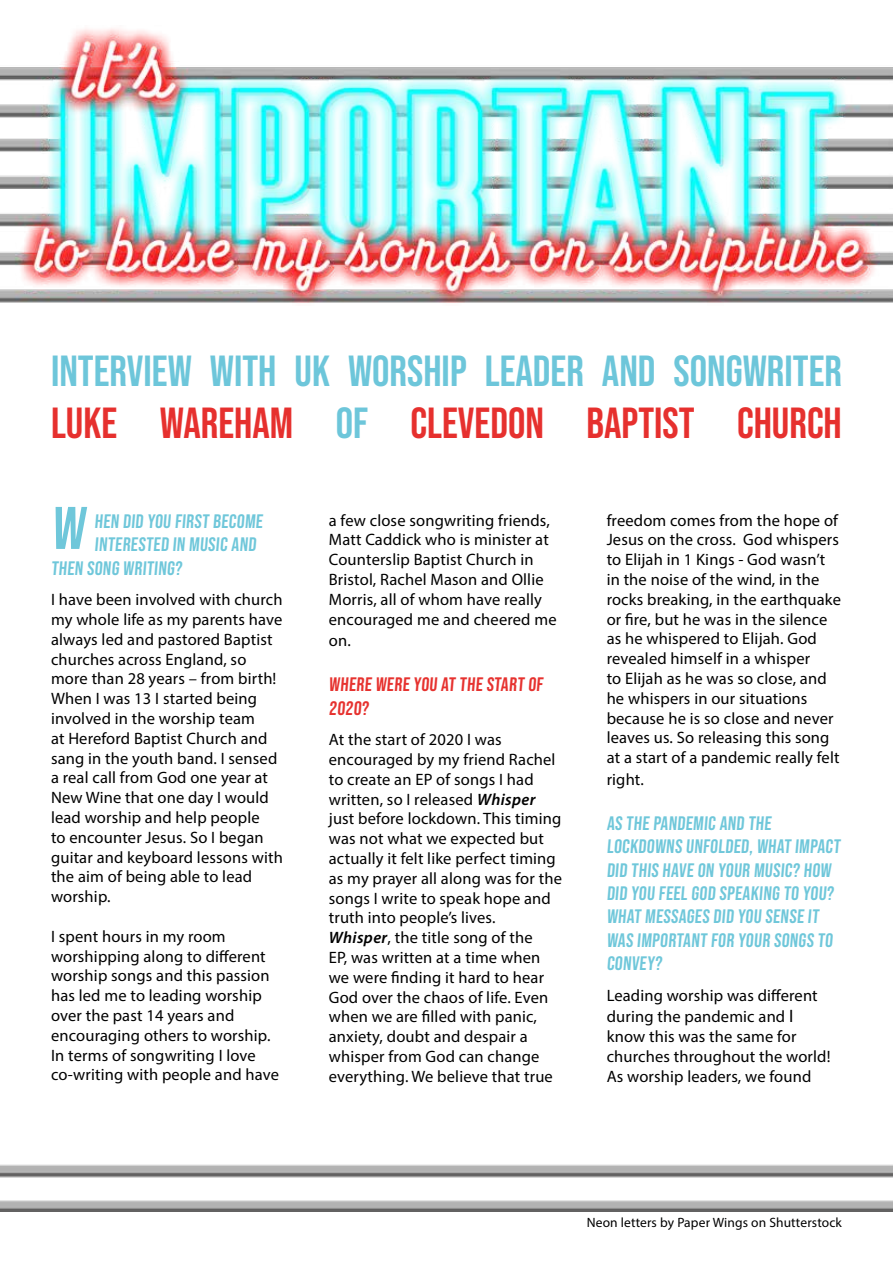
<style>
.page{position:relative;width:893px;height:1263px;background:#fff}
.page>*{position:absolute;margin:0;border:0;box-sizing:border-box;transform-origin:0 0}
.t1{font:60px "Bebas Neue";color:#6fc7da}
.t2{font:43.5px/52.2px "Bebas Neue";color:#6dc6da}
.t3{font:19.5px/23.4px "Bebas Neue";color:#6fc7da}
.t4{font:19.5px/23.4px "Bebas Neue";color:#e6322f}
.t5{font:16.5px/19.8px "Myriad Pro";letter-spacing:.01em;color:#000}
.t6{font:13.5px "Myriad Pro";letter-spacing:.01em;color:#000}
.s1{color:#e6302e}
.s2{font-weight:600;font-style:italic}
.s3{font-size:18px}
</style>
<div class="page">
<img style="left:0;top:28px;width:893px;height:275px">
<img style="left:0;top:1164px;width:893px;height:48px">
<h2 class="t2" style="left:51px;top:344px;width:792px">INTERVIEW WITH UK WORSHIP LEADER AND SONGWRITER<br><span class="s1">LUKE WAREHAM</span> OF <span class="s1">CLEVEDON BAPTIST CHURCH</span></h2>
<h1 class="t1" style="left:51px;top:494px;width:41px">W</h1>
<p class="t3" style="left:95px;top:509px;width:171px">HEN DID YOU FIRST BECOME</p>
<p class="t3" style="left:95px;top:532px;width:165px">INTERESTED IN MUSIC AND</p>
<p class="t3" style="left:51px;top:556px;width:134px">THEN SONG WRITING?</p>
<p class="t5" style="left:51px;top:589px;width:233px">I have been involved with church my whole life as my parents have always led and pastored Baptist churches across England, so more than 28 years – from birth!<br>When I was 13 I started being involved in the worship team<br>at Hereford Baptist Church and sang in the youth band. I sensed a real call from God one year at<br>New Wine that one day I would lead worship and help people<br>to encounter Jesus. So I began guitar and keyboard lessons with the aim of being able to lead worship.</p>
<p class="t5" style="left:51px;top:926px;width:230px">I spent hours in my room worshipping along to different worship songs and this passion has led me to leading worship over the past 14 years and encouraging others to worship.<br>In terms of songwriting I love co-writing with people and have</p>
<p class="t5" style="left:329px;top:510px;width:229px">a few close songwriting friends,<br>Matt Caddick who is minister at<br>Counterslip Baptist Church in<br>Bristol, Rachel Mason and Ollie<br>Morris, all of whom have really encouraged me and cheered me</p>
<p class="t5" style="left:329px;top:630px;width:23px">on.</p>
<p class="t4" style="left:329px;top:672px;width:217px">WHERE WERE YOU AT THE START OF<br>2020?</p>
<p class="t5" style="left:329px;top:729px;width:235px">At the start of 2020 I was encouraged by my friend Rachel to create an EP of songs I had written, so I released <span class="s2">Whisper </span>just before lockdown. This timing was not what we expected but actually it felt like perfect timing as my prayer all along was for the songs I write to speak hope and truth into people’s lives.<br><span class="s2">Whisper</span>, the title song of the<br>EP, was written at a time when we were finding it hard to hear<br>God over the chaos of life. Even when we are filled with panic, anxiety, doubt and despair a whisper from God can change everything. We believe that true</p>
<p class="t5" style="left:607px;top:510px;width:236px">freedom comes from the hope of<br>Jesus on the cross. God whispers to Elijah in 1 Kings - God wasn’t in the noise of the wind, in the rocks breaking, in the earthquake or fire, but he was in the silence as he whispered to Elijah. God revealed himself in a whisper<br>to Elijah as he was so close, and he whispers in our situations because he is so close and never leaves us. So releasing this song at a start of a pandemic really felt</p>
<p class="t5" style="left:607px;top:769px;width:39px">right.</p>
<p class="t3" style="left:607px;top:811px;width:237px">AS THE PANDEMIC AND THE<br>LOCKDOWNS UNFOLDED, WHAT IMPACT<br>DID THIS HAVE ON YOUR MUSIC? HOW<br>DID YOU FEEL GOD SPEAKING TO YOU?<br>WHAT MESSAGES DID YOU SENSE IT<br>WAS IMPORTANT FOR YOUR SONGS TO<br>CONVEY?</p>
<p class="t5" style="left:607px;top:984px;width:213px;line-height:21.6px">Leading worship was different during the pandemic and <span class="s3">I</span></p>
<p class="t5" style="left:607px;top:1026px;width:225px">know this was the same for churches throughout the world!<br>As worship leaders, we found</p>
<p class="t6" style="left:587px;top:1214px;width:257px">Neon letters by Paper Wings on Shutterstock</p>
</div>
